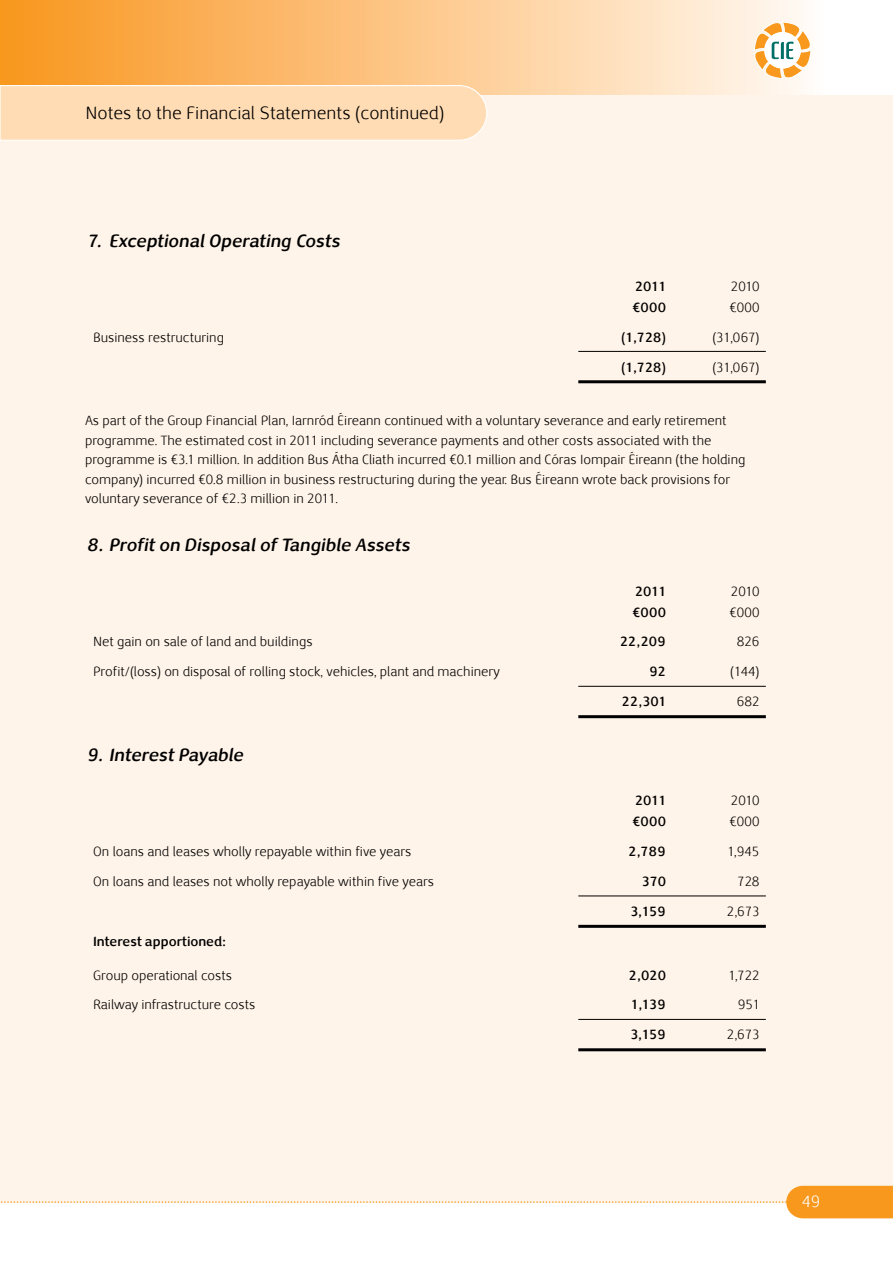
<style>
.page{position:relative;width:893px;height:1263px;background:#fff}
.page>*{position:absolute;margin:0;border:0;box-sizing:border-box;transform-origin:0 0}
.t1{font:italic 700 18px "Nexus Sans";color:#000}
.t2{font:18px "Nexus Sans";color:#000}
.t3{font:16.5px "Nexus Sans";color:#fff}
.t4{font:13.5px/19.5px "Nexus Sans";color:#000}
.t5{font:700 13.5px/21px "Nexus Sans";color:#000}
</style>
<div class="page">
<div style="left:0;top:86px;width:893px;height:1117px;background:#fff4e9"></div>
<svg style="left:1px;top:1186px;width:892px;height:32px"></svg>
<div style="left:0;top:0;width:893px;height:94px;background:linear-gradient(to right,#f9951e,#fff)"></div>
<svg style="left:753px;top:21px;width:59px;height:59px"></svg>
<svg style="left:0;top:84px;width:488px;height:57px"></svg>
<hr style="left:578px;top:351px;width:188px;height:1px;background:#000">
<hr style="left:578px;top:686px;width:188px;height:1px;background:#000">
<hr style="left:578px;top:895px;width:188px;height:1px;background:#000">
<hr style="left:578px;top:1019px;width:188px;height:1px;background:#000">
<hr style="left:578px;top:380px;width:188px;height:3px;background:#000">
<hr style="left:578px;top:715px;width:188px;height:3px;background:#000">
<hr style="left:578px;top:925px;width:188px;height:3px;background:#000">
<hr style="left:578px;top:1048px;width:188px;height:3px;background:#000">
<h1 class="t2" style="left:86px;top:102px;width:360px">Notes to the Financial Statements (continued)</h1>
<h1 class="t1" style="left:86px;top:229px;width:255px">7. Exceptional Operating Costs</h1>
<p class="t5" style="left:632px;top:276px;width:35px">2011 €000</p>
<p class="t4" style="left:729px;top:276px;width:32px;line-height:21px">2010 €000</p>
<p class="t4" style="left:93px;top:328px;width:132px">Business restructuring</p>
<p class="t5" style="left:621px;top:327px;width:46px">(1,728)</p>
<p class="t4" style="left:712px;top:328px;width:49px">(31,067)</p>
<p class="t5" style="left:621px;top:357px;width:46px">(1,728)</p>
<p class="t4" style="left:712px;top:358px;width:49px">(31,067)</p>
<p class="t4" style="left:85px;top:411px;width:662px">As part of the Group Financial Plan, Iarnród Éireann continued with a voluntary severance and early retirement programme. The estimated cost in 2011 including severance payments and other costs associated with the programme is €3.1 million. In addition Bus Átha Cliath incurred €0.1 million and Córas Iompair Éireann (the holding company) incurred €0.8 million in business restructuring during the year. Bus Éireann wrote back provisions for voluntary severance of €2.3 million in 2011.</p>
<h1 class="t1" style="left:86px;top:534px;width:325px">8. Profit on Disposal of Tangible Assets</h1>
<p class="t5" style="left:632px;top:580px;width:35px">2011 €000</p>
<p class="t4" style="left:729px;top:580px;width:32px;line-height:21px">2010 €000</p>
<p class="t4" style="left:93px;top:632px;width:221px">Net gain on sale of land and buildings</p>
<p class="t5" style="left:620px;top:631px;width:47px">22,209</p>
<p class="t4" style="left:737px;top:632px;width:24px">826</p>
<p class="t4" style="left:93px;top:662px;width:408px">Profit/(loss) on disposal of rolling stock, vehicles, plant and machinery</p>
<p class="t5" style="left:649px;top:661px;width:19px">92</p>
<p class="t4" style="left:730px;top:662px;width:31px">(144)</p>
<p class="t5" style="left:622px;top:691px;width:46px">22,301</p>
<p class="t4" style="left:737px;top:692px;width:24px">682</p>
<h1 class="t1" style="left:86px;top:743px;width:158px">9. Interest Payable</h1>
<p class="t5" style="left:632px;top:790px;width:35px">2011 €000</p>
<p class="t4" style="left:729px;top:790px;width:32px;line-height:21px">2010 €000</p>
<p class="t4" style="left:93px;top:842px;width:320px">On loans and leases wholly repayable within five years</p>
<p class="t5" style="left:628px;top:841px;width:39px">2,789</p>
<p class="t4" style="left:727px;top:842px;width:34px">1,945</p>
<p class="t4" style="left:93px;top:871px;width:342px">On loans and leases not wholly repayable within five years</p>
<p class="t5" style="left:642px;top:870px;width:26px">370</p>
<p class="t4" style="left:737px;top:871px;width:24px">728</p>
<p class="t5" style="left:630px;top:900px;width:37px">3,159</p>
<p class="t4" style="left:727px;top:901px;width:34px">2,673</p>
<p class="t5" style="left:93px;top:930px;width:134px">Interest apportioned:</p>
<p class="t4" style="left:93px;top:965px;width:141px">Group operational costs</p>
<p class="t5" style="left:629px;top:964px;width:39px">2,020</p>
<p class="t4" style="left:728px;top:965px;width:33px">1,722</p>
<p class="t4" style="left:93px;top:995px;width:164px">Railway infrastructure costs</p>
<p class="t5" style="left:631px;top:994px;width:37px">1,139</p>
<p class="t4" style="left:738px;top:995px;width:23px">951</p>
<p class="t5" style="left:630px;top:1024px;width:37px">3,159</p>
<p class="t4" style="left:727px;top:1025px;width:34px">2,673</p>
<p class="t3" style="left:802px;top:1191px;width:20px">49</p>
</div>
